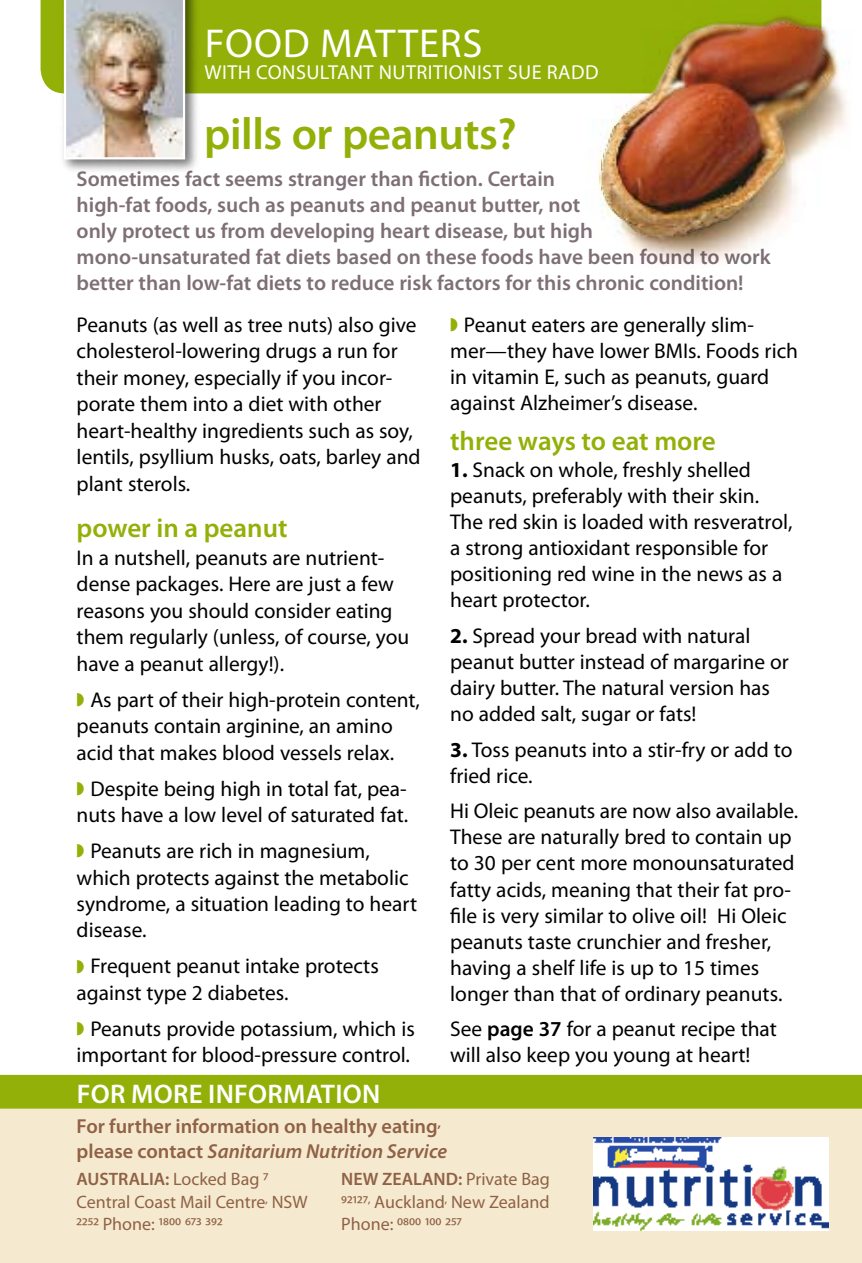
<style>
.page{position:relative;width:862px;height:1263px;background:#fff}
.page>*{position:absolute;margin:0;border:0;box-sizing:border-box;transform-origin:0 0}
.t1{font:600 45px "Myriad Pro";letter-spacing:-.01em;color:#92b007}
.t2{font:40.5px "Myriad Pro";color:#fff}
.t3{font:600 27px "Myriad Pro";color:#92b007}
.t4{font:600 27px "Myriad Pro";letter-spacing:.01em;color:#fff}
.t5{font:21.38px/26.1px "Myriad Pro";color:#000}
.t6{font:600 21.38px/25.9px "Myriad Pro";color:#7e6f76}
.t7{font:600 20.25px/24.8px "Myriad Pro";color:#906146}
.t8{font:20.25px "Myriad Pro";letter-spacing:.02em;color:#fff}
.t9{font:18px/22.5px "Myriad Pro";color:#906146}
.s1{color:#92b007}
.s2{font-weight:700}
.s3{font-weight:600}
.s4{font-style:italic}
</style>
<div class="page">
<div style="left:0;top:1084px;width:861px;height:179px;background:#f5eacf"></div>
<div style="left:0;top:1075px;width:861px;height:33px;background:#92b007"></div>
<img style="left:593px;top:1137px;width:234px;height:93px">
<div style="left:40px;top:0;width:782px;height:94px;background:#92b007"></div>
<div style="left:58px;top:0;width:143px;height:176px;background:#000;opacity:.55"></div>
<img style="left:64px;top:0;width:121px;height:159px">
<img style="left:585px;top:2px;width:263px;height:262px">
<h2 class="t2" style="left:204px;top:18px;width:27px">food</h2>
<h2 class="t2" style="left:320px;top:18px;width:24px">matte</h2>
<h2 class="t2" style="left:439px;top:18px;width:40px">rs</h2>
<p class="t8" style="left:204px;top:60px;width:13px">with</p>
<p class="t8" style="left:256px;top:60px;width:25px">Cons</p>
<p class="t8" style="left:306px;top:60px;width:25px">ultant</p>
<p class="t8" style="left:378px;top:60px;width:60px">Nutritionist</p>
<p class="t8" style="left:507px;top:60px;width:53px">Sue Radd</p>
<h1 class="t1" style="left:204px;top:105px;width:314px">pills or peanuts?</h1>
<p class="t6" style="left:77px;top:166px;width:695px">Sometimes fact seems stranger than fiction. Certain<br>high-fat foods, such as peanuts and peanut butter, not<br>only protect us from developing heart disease, but high mono-unsaturated fat diets based on these foods have been found to work better than low-fat diets to reduce risk factors for this chronic condition!</p>
<p class="t5" style="left:77px;top:311px;width:345px">Peanuts (as well as tree nuts) also give cholesterol-lowering drugs a run for their money, especially if you incor&shy;porate them into a diet with other heart-healthy ingredients such as soy, lentils, psyllium husks, oats, barley and plant sterols.</p>
<p class="t3" style="left:77px;top:511px;width:212px">power in a peanut</p>
<p class="t5" style="left:77px;top:544px;width:334px">In a nutshell, peanuts are nutrient&shy;dense packages. Here are just a few reasons you should consider eating them regularly (unless, of course, you have a peanut allergy!).</p>
<p class="t5" style="left:77px;top:686px;width:344px"><span class="s1">◗</span> As part of their high-protein content, peanuts contain arginine, an amino acid that makes blood vessels relax.</p>
<p class="t5" style="left:77px;top:775px;width:333px"><span class="s1">◗</span> Despite being high in total fat, pea&shy;nuts have a low level of saturated fat.</p>
<p class="t5" style="left:77px;top:837px;width:342px"><span class="s1">◗</span> Peanuts are rich in magnesium, which protects against the metabolic syndrome, a situation leading to heart disease.</p>
<p class="t5" style="left:77px;top:953px;width:303px"><span class="s1">◗</span> Frequent peanut intake protects against type 2 diabetes.</p>
<p class="t5" style="left:77px;top:1015px;width:339px"><span class="s1">◗</span> Peanuts provide potassium, which is important for blood-pressure control.</p>
<p class="t5" style="left:450px;top:311px;width:349px"><span class="s1">◗</span> Peanut eaters are generally slim&shy;mer—they have lower BMIs. Foods rich in vitamin E, such as peanuts, guard against Alzheimer’s disease.</p>
<p class="t3" style="left:450px;top:423px;width:267px">three ways to eat more</p>
<p class="t5" style="left:450px;top:456px;width:343px"><span class="s2">1.</span> Snack on whole, freshly shelled peanuts, preferably with their skin.<br>The red skin is loaded with resveratrol, a strong antioxidant responsible for positioning red wine in the news as a heart protector.</p>
<p class="t5" style="left:450px;top:622px;width:340px"><span class="s2">2.</span> Spread your bread with natural peanut butter instead of margarine or dairy butter. The natural version has no added salt, sugar or fats!</p>
<p class="t5" style="left:450px;top:736px;width:343px"><span class="s2">3.</span> Toss peanuts into a stir-fry or add to fried rice.</p>
<p class="t5" style="left:450px;top:798px;width:349px">Hi Oleic peanuts are now also available.<br>These are naturally bred to contain up to 30 per cent more monounsaturated fatty acids, meaning that their fat pro&shy;file is very similar to olive oil! Hi Oleic peanuts taste crunchier and fresher, having a shelf life is up to 15 times longer than that of ordinary peanuts.</p>
<p class="t5" style="left:450px;top:1016px;width:328px">See <span class="s3">page 37</span> for a peanut recipe that will also keep you young at heart!</p>
<p class="t4" style="left:77px;top:1077px;width:305px">for more information</p>
<p class="t7" style="left:77px;top:1114px;width:372px">For further information on healthy eating, please contact <span class="s4">Sanitarium Nutrition Service</span></p>
<p class="t9" style="left:77px;top:1167px;width:232px"><span class="s3">AUSTRALIA:</span> Locked Bag 7<br>Central Coast Mail Centre, NSW<br>2252 Phone: 1800 673 392</p>
<p class="t9" style="left:341px;top:1167px;width:210px;text-align:justify"><span class="s3">NEW ZEALAN D:</span> Private Bag 92127, Auckland, New Zealand Phone: 0800 100 257</p>
</div>
